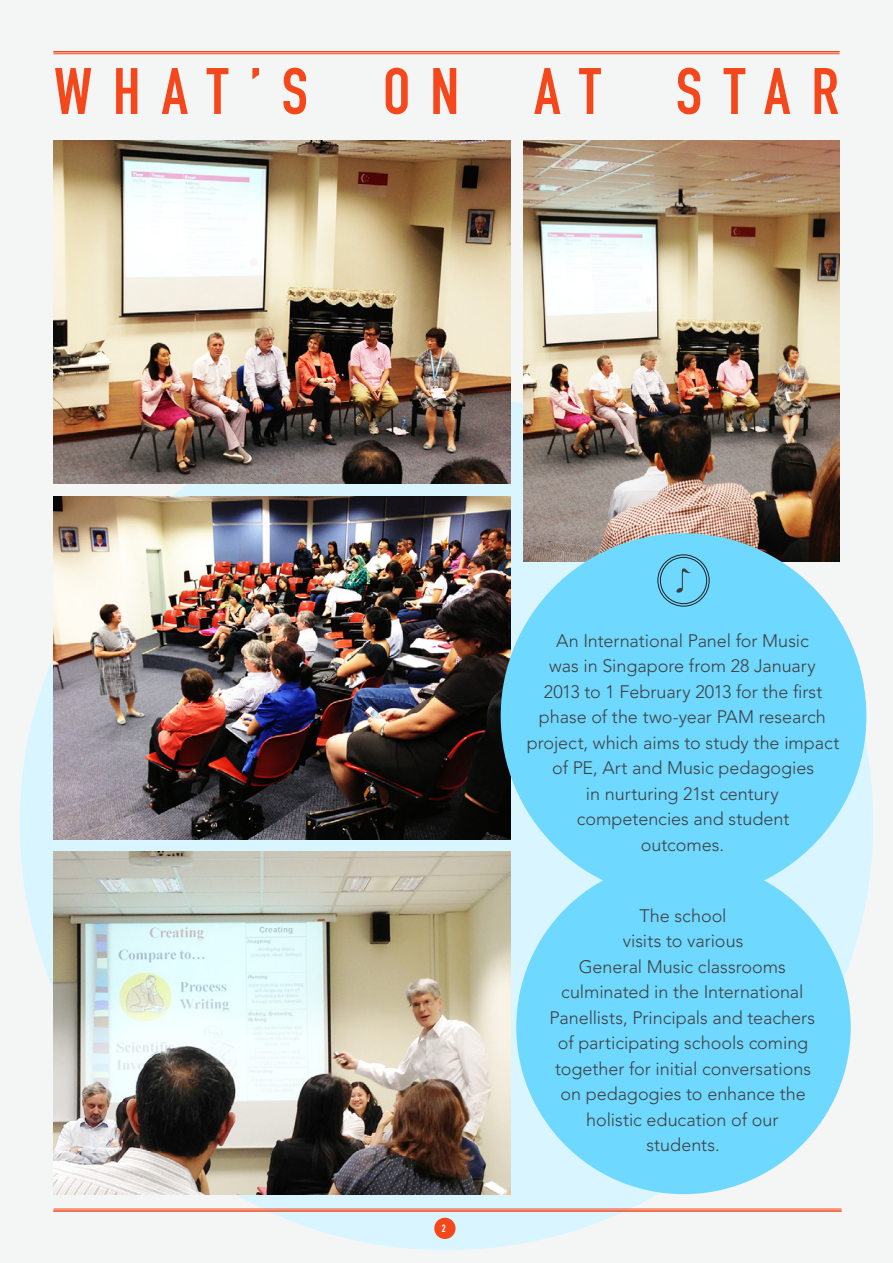
<style>
.page{position:relative;width:893px;height:1263px;background:#f4f5f5}
.page>*{position:absolute;margin:0;border:0;box-sizing:border-box;transform-origin:0 0}
.t1{font:64.5px "DIN Engschrift Std";letter-spacing:.315em;color:#f4471c}
.t2{font:300 18px/25.5px "Avenir LT Std";color:#404040;text-align:center}
.t3{font:10.5px "DIN Engschrift Std";color:#fff}
</style>
<div class="page">
<div style="left:20px;top:397px;width:853px;height:853px;background:#d9f5ff;border-radius:50%"></div>
<img style="left:54px;top:496px;width:457px;height:343px">
<img style="left:54px;top:852px;width:457px;height:343px">
<img style="left:524px;top:140px;width:316px;height:422px">
<img style="left:54px;top:140px;width:457px;height:343px">
<div style="left:434px;top:1218px;width:22px;height:21px;background:#f4471c;border-radius:50%"></div>
<hr style="left:54px;top:1210px;width:787px;height:2px;background:#f4471c">
<hr style="left:54px;top:1209px;width:787px;height:1px;background:#f4471c">
<hr style="left:54px;top:53px;width:785px;height:1px;background:#f4471c">
<hr style="left:54px;top:51px;width:785px;height:2px;background:#f4471c">
<div style="left:501px;top:533px;width:365px;height:366px;background:#6ed8ff;border-radius:50%"></div>
<div style="left:658px;top:555px;width:51px;height:51px;border:1px solid #231f20;border-radius:50%"></div>
<div style="left:660px;top:557px;width:47px;height:47px;border:1px solid #231f20;border-radius:50%"></div>
<svg style="left:676px;top:568px;width:15px;height:25px"></svg>
<div style="left:516px;top:860px;width:335px;height:334px;background:#6ed8ff;border-radius:50%"></div>
<p class="t1" style="left:54px;top:54px;width:786px">WHAT’S ON AT STAR</p>
<p class="t2" style="left:527px;top:628px;width:314px">An International Panel for Music<br>was in Singapore from 28 January<br>2013 to 1 February 2013 for the first phase of the two-year PAM research project, which aims to study the impact of PE, Art and Music pedagogies<br>in nurturing 21st century<br>competencies and student<br>outcomes.</p>
<p class="t3" style="left:442px;top:1222px;width:5px">2</p>
<p class="t2" style="left:550px;top:903px;width:267px">The school<br>visits to various<br>General Music classrooms culminated in the International<br>Panellists, Principals and teachers of participating schools coming together for initial conversations on pedagogies to enhance the holistic education of our students.</p>
</div>
